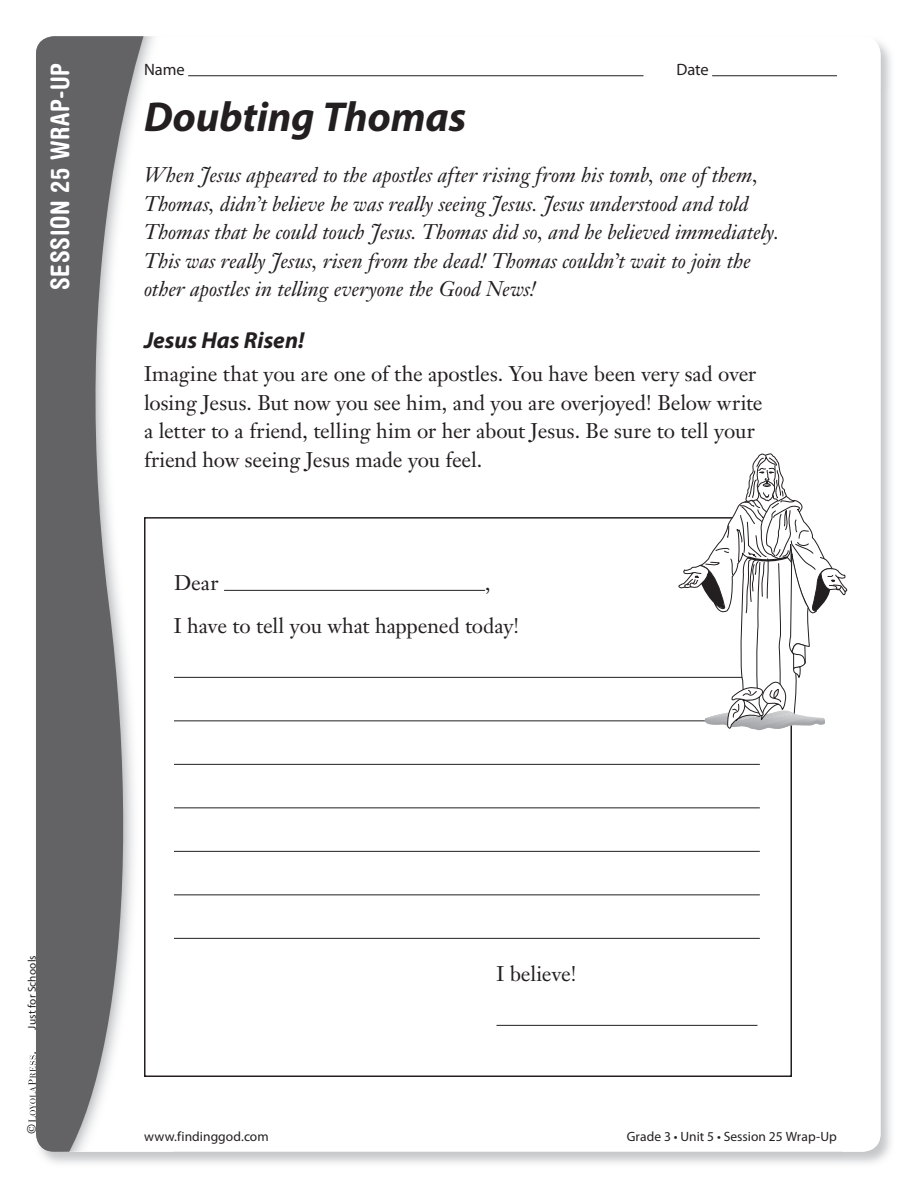
<style>
.page{position:relative;width:918px;height:1188px;background:#fff}
.page>*{position:absolute;margin:0;border:0;box-sizing:border-box;transform-origin:0 0}
.t1{font:italic 700 42px "Myriad Pro";letter-spacing:-.005em;color:#231f20}
.t2{font:700 condensed 25.5px "Helvetica Rounded LT Std";letter-spacing:.025em;color:#fff}
.t3{font:italic 700 23.25px "Myriad Pro";color:#231f20}
.t4{font:italic 21px/28.5px "FL Janson Text LT Std";color:#231f20}
.t5{font:21px/28.5px "Janson Text LT Std";letter-spacing:-.01em;color:#231f20}
.t6{font:16.5px "Myriad Pro";letter-spacing:-.005em;color:#231f20}
.t7{font:13.5px "Myriad Pro";letter-spacing:.005em;color:#231f20}
.t8{font:12px "Janson Text LT Std";color:#231f20}
.t9{font:11.25px "Myriad Pro";letter-spacing:.01em;color:#231f20}
</style>
<div class="page">
<svg style="left:36px;top:36px;width:118px;height:1116px;fill:#636366"></svg>
<hr style="left:174px;top:677px;width:586px;height:1px;background:#231f20">
<hr style="left:174px;top:720px;width:586px;height:1px;background:#231f20">
<hr style="left:174px;top:764px;width:586px;height:1px;background:#231f20">
<hr style="left:174px;top:807px;width:586px;height:1px;background:#231f20">
<hr style="left:174px;top:851px;width:586px;height:1px;background:#231f20">
<hr style="left:174px;top:894px;width:586px;height:1px;background:#231f20">
<hr style="left:174px;top:938px;width:586px;height:1px;background:#231f20">
<hr style="left:224px;top:590px;width:261px;height:1px;background:#231f20">
<hr style="left:496px;top:1025px;width:262px;height:1px;background:#231f20">
<svg style="left:675px;top:453px;width:173px;height:281px"></svg>
<svg style="left:28px;top:1052px;width:8px;height:70px"></svg>
<hr style="left:188px;top:75px;width:456px;height:1px;background:#231f20">
<hr style="left:712px;top:75px;width:125px;height:1px;background:#231f20">
<p class="t2" style="left:44px;top:290px;width:228px;rotate:-90deg">SESSION 25 WRAP-UP</p>
<p class="t6" style="left:144px;top:60px;width:42px">Name</p>
<p class="t6" style="left:677px;top:60px;width:34px">Date</p>
<h1 class="t1" style="left:144px;top:89px;width:324px">Doubting Thomas</h1>
<p class="t4" style="left:144px;top:161px;width:637px">When Jesus appeared to the apostles after rising from his tomb, one of them, Thomas, didn’t believe he was really seeing Jesus. Jesus understood and told Thomas that he could touch Jesus. Thomas did so, and he believed immediately.<br>This was really Jesus, risen from the dead! Thomas couldn’t wait to join the other apostles in telling everyone the Good News!</p>
<p class="t3" style="left:144px;top:325px;width:162px">Jesus Has Risen!</p>
<p class="t5" style="left:144px;top:359px;width:620px">Imagine that you are one of the apostles. You have been very sad over losing Jesus. But now you see him, and you are overjoyed! Below write a letter to a friend, telling him or her about Jesus. Be sure to tell your friend how seeing Jesus made you feel.</p>
<p class="t5" style="left:174px;top:568px;width:46px">Dear</p>
<p class="t5" style="left:174px;top:561px;width:347px;line-height:43.5px;text-indent:311px">,<br>I have to tell you what happened today!</p>
<p class="t9" style="left:25px;top:1029px;width:76px;rotate:-90deg">Just for Schools</p>
<p class="t8" style="left:24px;top:1134px;width:12px;rotate:-90deg">©</p>
<p class="t5" style="left:496px;top:960px;width:82px">I believe!</p>
<p class="t7" style="left:144px;top:1128px;width:126px">www.findinggod.com</p>
<p class="t7" style="left:627px;top:1128px;width:212px">Grade 3 • Unit 5 • Session 25 Wrap-Up</p>
</div>
